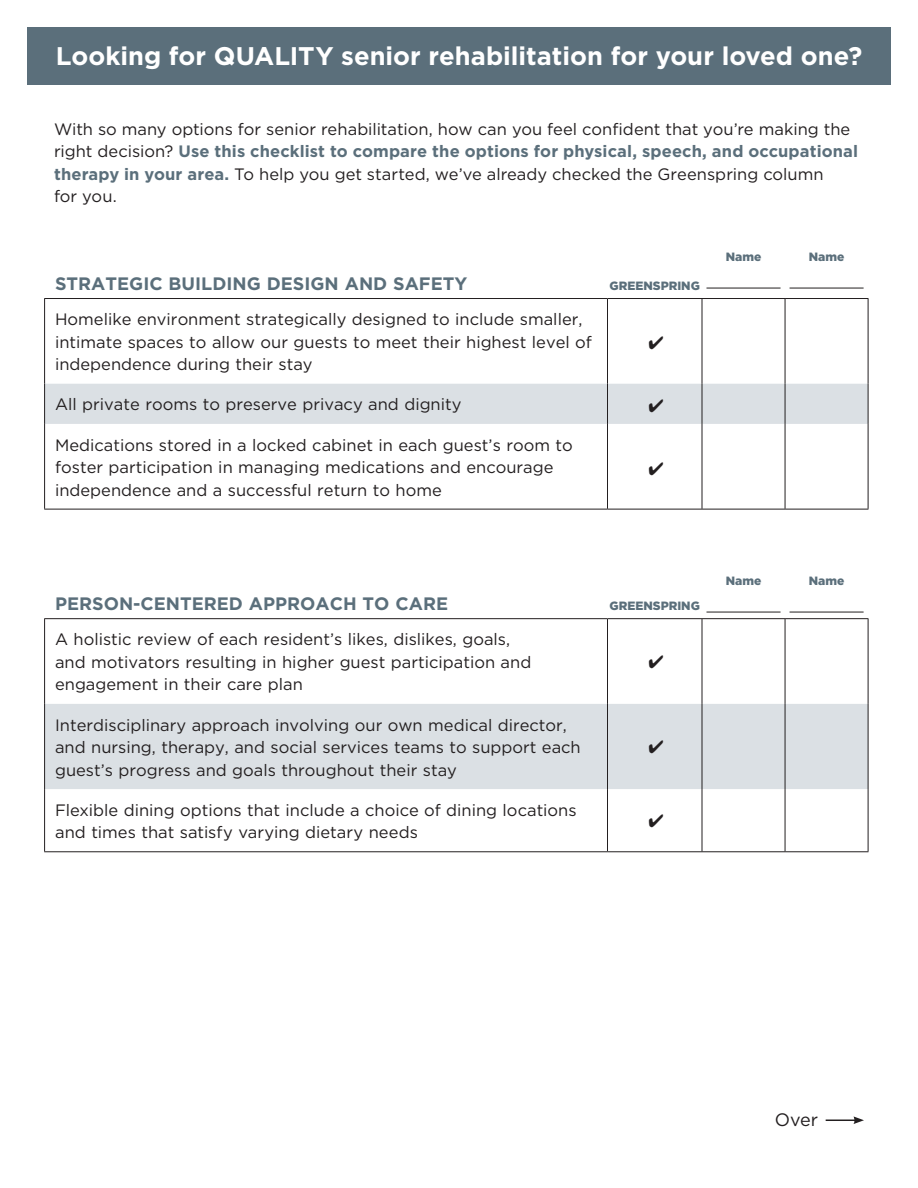
<style>
.page{position:relative;width:918px;height:1188px;background:#fff}
.page>*{position:absolute;margin:0;border:0;box-sizing:border-box;transform-origin:0 0}
.t1{font:700 25.5px "Gotham";color:#fff}
.t2{font:700 18px "Gotham";color:#5b6f7b}
.t3{font:18px "Gotham";color:#231f20}
.t4{font:16.5px/22.5px "Gotham";color:#231f20}
.t5{font:900 12px "Gotham";color:#5b6f7b}
.s1{font-weight:700;color:#5b6f7b}
</style>
<div class="page">
<div style="left:27px;top:27px;width:864px;height:57px;background:#5b6f7b"></div>
<hr style="left:785px;top:299px;width:1px;height:85px;background:#231f20">
<hr style="left:607px;top:299px;width:1px;height:85px;background:#231f20">
<hr style="left:702px;top:299px;width:1px;height:85px;background:#231f20">
<hr style="left:44px;top:299px;width:1px;height:85px;background:#231f20">
<hr style="left:868px;top:299px;width:1px;height:85px;background:#231f20">
<hr style="left:44px;top:384px;width:1px;height:40px;background:#231f20">
<hr style="left:868px;top:384px;width:1px;height:40px;background:#231f20">
<hr style="left:44px;top:424px;width:1px;height:85px;background:#231f20">
<hr style="left:607px;top:424px;width:1px;height:85px;background:#231f20">
<hr style="left:702px;top:424px;width:1px;height:85px;background:#231f20">
<hr style="left:785px;top:424px;width:1px;height:85px;background:#231f20">
<hr style="left:868px;top:424px;width:1px;height:85px;background:#231f20">
<hr style="left:44px;top:509px;width:563px;height:1px;background:#231f20">
<hr style="left:608px;top:509px;width:94px;height:1px;background:#231f20">
<hr style="left:702px;top:509px;width:83px;height:1px;background:#231f20">
<hr style="left:785px;top:509px;width:83px;height:1px;background:#231f20">
<hr style="left:44px;top:298px;width:563px;height:1px;background:#231f20">
<hr style="left:608px;top:298px;width:94px;height:1px;background:#231f20">
<hr style="left:702px;top:298px;width:83px;height:1px;background:#231f20">
<hr style="left:785px;top:298px;width:83px;height:1px;background:#231f20">
<hr style="left:706px;top:288px;width:75px;height:1px;background:#231f20">
<hr style="left:790px;top:288px;width:74px;height:1px;background:#231f20">
<div style="left:45px;top:704px;width:823px;height:85px;background:#dbe0e4"></div>
<hr style="left:785px;top:619px;width:1px;height:85px;background:#231f20">
<hr style="left:785px;top:704px;width:1px;height:85px;background:#231f20">
<hr style="left:785px;top:789px;width:1px;height:62px;background:#231f20">
<hr style="left:607px;top:619px;width:1px;height:85px;background:#231f20">
<hr style="left:702px;top:619px;width:1px;height:85px;background:#231f20">
<hr style="left:607px;top:704px;width:1px;height:85px;background:#231f20">
<hr style="left:702px;top:704px;width:1px;height:85px;background:#231f20">
<hr style="left:607px;top:789px;width:1px;height:62px;background:#231f20">
<hr style="left:702px;top:789px;width:1px;height:62px;background:#231f20">
<hr style="left:44px;top:619px;width:1px;height:85px;background:#231f20">
<hr style="left:868px;top:619px;width:1px;height:85px;background:#231f20">
<hr style="left:44px;top:704px;width:1px;height:85px;background:#231f20">
<hr style="left:868px;top:704px;width:1px;height:85px;background:#231f20">
<hr style="left:44px;top:789px;width:1px;height:62px;background:#231f20">
<hr style="left:868px;top:789px;width:1px;height:62px;background:#231f20">
<hr style="left:44px;top:851px;width:563px;height:1px;background:#231f20">
<hr style="left:608px;top:851px;width:94px;height:1px;background:#231f20">
<hr style="left:702px;top:851px;width:83px;height:1px;background:#231f20">
<hr style="left:785px;top:851px;width:83px;height:1px;background:#231f20">
<hr style="left:44px;top:618px;width:563px;height:1px;background:#231f20">
<hr style="left:608px;top:618px;width:94px;height:1px;background:#231f20">
<hr style="left:702px;top:618px;width:83px;height:1px;background:#231f20">
<hr style="left:785px;top:618px;width:83px;height:1px;background:#231f20">
<hr style="left:706px;top:612px;width:75px;height:1px;background:#231f20">
<hr style="left:790px;top:612px;width:74px;height:1px;background:#231f20">
<hr style="left:826px;top:1120px;width:30px;height:1px;background:#231f20">
<svg style="left:853px;top:1116px;width:11px;height:8px"></svg>
<div style="left:45px;top:384px;width:823px;height:40px;background:#dbe0e4"></div>
<svg style="left:649px;top:740px;width:14px;height:13px"></svg>
<h1 class="t1" style="left:56px;top:39px;width:808px">Looking for QUALITY senior rehabilitation for your loved one?</h1>
<p class="t4" style="left:54px;top:117px;width:806px">With so many options for senior rehabilitation, how can you feel confident that you’re making the right decision? <span class="s1">Use this checklist to compare the options for physical, speech, and occupational therapy in your area.</span> To help you get started, we’ve already checked the Greenspring column<br>for you.</p>
<p class="t2" style="left:55px;top:271px;width:414px">STRATEGIC BUILDING DESIGN AND SAFETY</p>
<p class="t5" style="left:610px;top:277px;width:92px">GREENSPRING</p>
<p class="t4" style="left:55px;top:308px;width:538px">Homelike environment strategically designed to include smaller, intimate spaces to allow our guests to meet their highest level of independence during their stay</p>
<p class="t4" style="left:55px;top:393px;width:408px">All private rooms to preserve privacy and dignity</p>
<p class="t4" style="left:55px;top:433px;width:519px">Medications stored in a locked cabinet in each guest’s room to foster participation in managing medications and encourage independence and a successful return to home</p>
<p class="t5" style="left:726px;top:248px;width:37px">Name</p>
<p class="t5" style="left:809px;top:248px;width:37px">Name</p>
<p class="t2" style="left:55px;top:591px;width:395px">PERSON-CENTERED APPROACH TO CARE</p>
<p class="t5" style="left:610px;top:597px;width:92px">GREENSPRING</p>
<p class="t4" style="left:55px;top:628px;width:478px">A holistic review of each resident’s likes, dislikes, goals, and motivators resulting in higher guest participation and engagement in their care plan</p>
<p class="t4" style="left:55px;top:713px;width:527px">Interdisciplinary approach involving our own medical director, and nursing, therapy, and social services teams to support each guest’s progress and goals throughout their stay</p>
<p class="t4" style="left:55px;top:798px;width:523px">Flexible dining options that include a choice of dining locations and times that satisfy varying dietary needs</p>
<p class="t5" style="left:726px;top:572px;width:37px">Name</p>
<p class="t5" style="left:809px;top:572px;width:37px">Name</p>
<p class="t3" style="left:775px;top:1108px;width:45px">Over</p>
</div>
